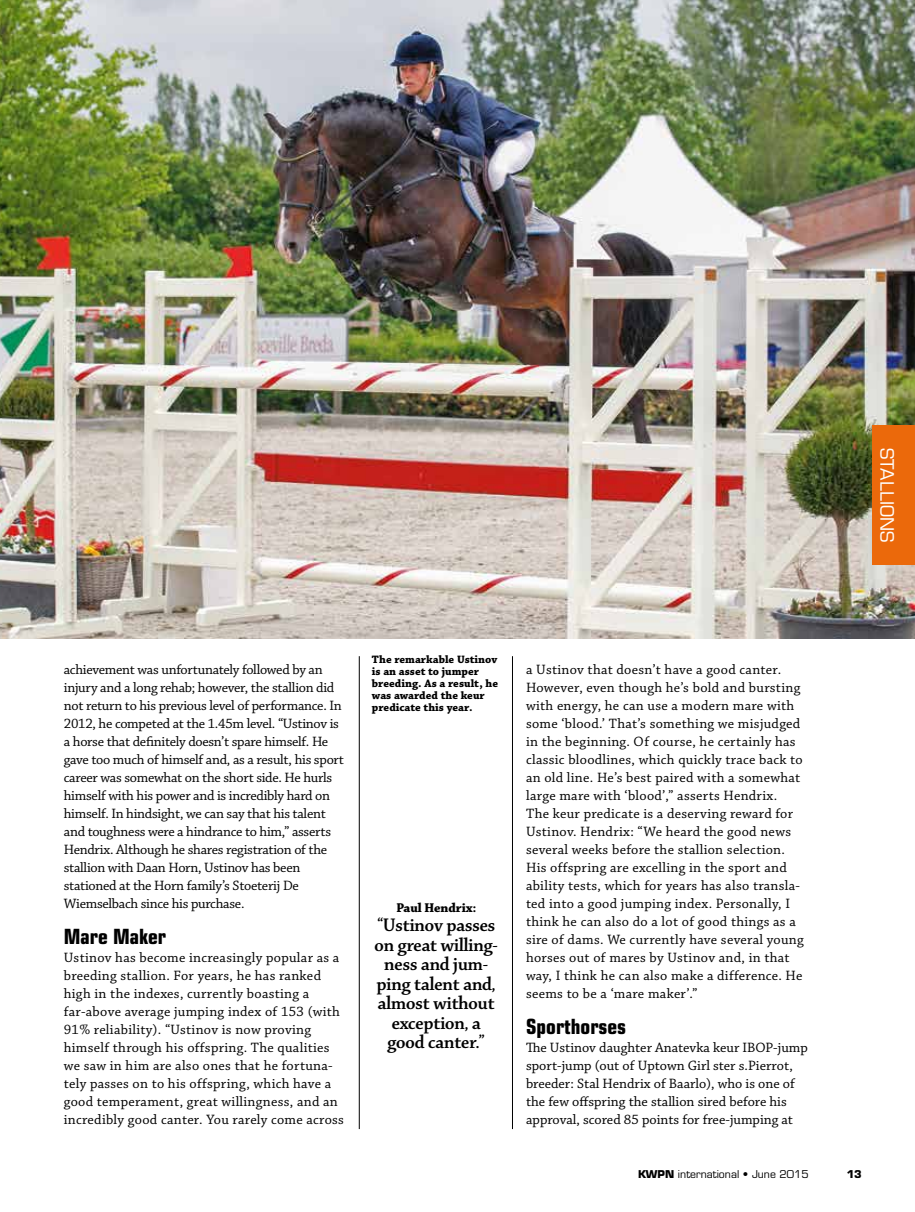
<style>
.page{position:relative;width:915px;height:1212px;background:#fff}
.page>*{position:absolute;margin:0;border:0;box-sizing:border-box;transform-origin:0 0}
.t1{font:700 condensed 21px "Eurostile LT Std";color:#000}
.t2{font:19.5px/19.5px "Chaparral Pro Semibold Disp";color:#000;text-align:center}
.t3{font:18px "Eurostile LT Std";color:#fff}
.t4{font:14.25px/18px "Chaparral Pro";letter-spacing:.02em;color:#000}
.t5{font:14.25px/18px "Chaparral Pro";letter-spacing:-.02em;color:#000}
.t6{font:14.25px/18px "Chaparral Pro";color:#000}
.t7{font:13.5px "Chaparral Pro Bold Subh";color:#000}
.t8{font:11.25px/12px "Chaparral Pro Bold Capt";color:#000}
.t9{font:10.5px "Eurostile LT Std";color:#000}
.t10{font:700 10.5px "Eurostile LT Std";color:#000}
.s1{font-weight:700}
</style>
<div class="page">
<img style="left:0;top:0;width:914px;height:638px">
<hr style="left:359px;top:656px;width:1px;height:473px;background:#000">
<hr style="left:512px;top:656px;width:1px;height:473px;background:#000">
<div style="left:871px;top:425px;width:43px;height:139px;background:#eb690b"></div>
<p class="t3" style="left:897px;top:447px;width:96px;rotate:90deg">STALLIONS</p>
<p class="t5" style="left:64px;top:661px;width:281px">achievement was unfortunately followed by an injury and a long rehab; however, the stallion did not return to his previous level of performance. In 2012, he competed at the 1.45m level. “Ustinov is a horse that definitely doesn’t spare himself. He gave too much of himself and, as a result, his sport career was somewhat on the short side. He hurls himself with his power and is incredibly hard on himself. In hindsight, we can say that his talent and toughness were a hindrance to him,” asserts Hendrix. Although he shares registration of the stallion with Daan Horn, Ustinov has been stationed at the Horn family’s Stoeterij De Wiemselbach since his purchase.</p>
<h1 class="t1" style="left:64px;top:924px;width:104px">Mare Maker</h1>
<p class="t4" style="left:64px;top:949px;width:281px">Ustinov has become increasingly popular as a breeding stallion. For years, he has ranked high in the indexes, currently boasting a far-above average jumping index of 153 (with 91% reliability). “Ustinov is now proving himself through his offspring. The qualities we saw in him are also ones that he fortuna&shy;tely passes on to his offspring, which have a good temperament, great willingness, and an incredibly good canter. You rarely come across</p>
<p class="t8" style="left:372px;top:654px;width:128px">The remarkable Ustinov is an asset to jumper breeding. As a result, he was awarded the keur predicate this year.</p>
<p class="t7" style="left:396px;top:900px;width:81px">Paul Hendrix:</p>
<h2 class="t2" style="left:374px;top:916px;width:125px">“Ustinov passes on great willing&shy;ness and jum&shy;ping talent and, almost without exception, a good canter.”</h2>
<p class="t4" style="left:526px;top:661px;width:279px">a Ustinov that doesn’t have a good canter.<br>However, even though he’s bold and bursting with energy, he can use a modern mare with some ‘blood.’ That’s something we misjudged in the beginning. Of course, he certainly has classic bloodlines, which quickly trace back to an old line. He’s best paired with a somewhat large mare with ‘blood’,” asserts Hendrix.<br>The keur predicate is a deserving reward for Ustinov. Hendrix: “We heard the good news several weeks before the stallion selection.<br>His offspring are excelling in the sport and ability tests, which for years has also transla&shy;ted into a good jumping index. Personally, I think he can also do a lot of good things as a sire of dams. We currently have several young horses out of mares by Ustinov and, in that way, I think he can also make a difference. He seems to be a ‘mare maker’.”</p>
<h1 class="t1" style="left:526px;top:1014px;width:102px">Sporthorses</h1>
<p class="t6" style="left:526px;top:1039px;width:283px">The Ustinov daughter Anatevka keur IBOP-jump sport-jump (out of Uptown Girl ster s.Pierrot, breeder: Stal Hendrix of Baarlo), who is one of the few offspring the stallion sired before his approval, scored 85 points for free-jumping at</p>
<p class="t9" style="left:638px;top:1168px;width:172px"><span class="s1">KWPN</span> international • June 2015</p>
<p class="t10" style="left:846px;top:1168px;width:17px">13</p>
</div>
